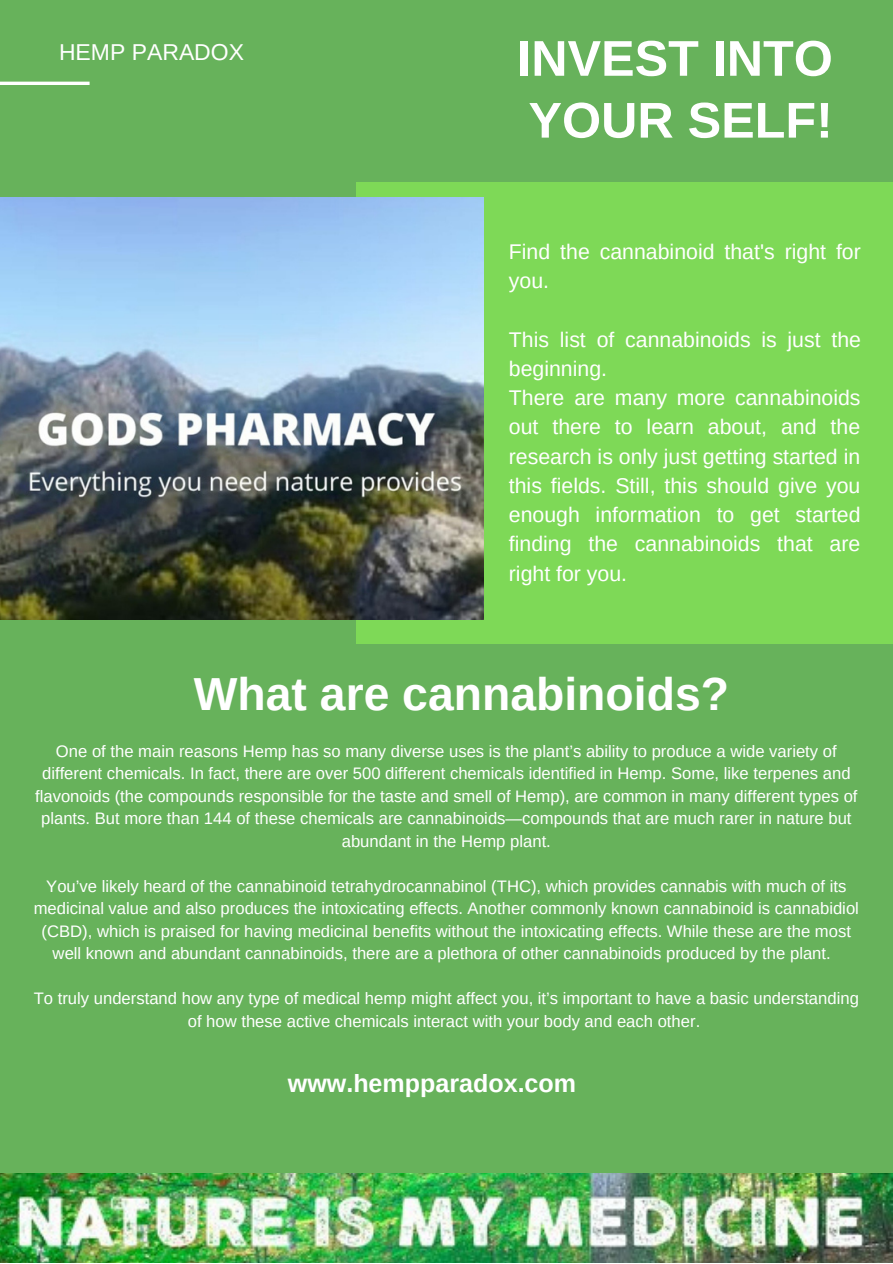
<style>
.page{position:relative;width:893px;height:1264px;background:#fff}
.page>*{position:absolute;margin:0;border:0;box-sizing:border-box;transform-origin:0 0}
.t1{font:700 50.25px/61.8px "Arimo";color:#fff}
.t2{font:700 46.35px "Arimo";color:#fff}
.t3{font:700 25.05px "Arimo";color:#fff}
.t4{font:22.95px "Arimo";color:#fff}
.t5{font:21.3px/29.2px "Arimo";color:#fff}
.t6{font:16.65px/22.5px "Arimo";color:#fff;text-align:center}
</style>
<div class="page">
<div style="left:0;top:0;width:892px;height:1262px;background:#67b25b"></div>
<div style="left:356px;top:182px;width:536px;height:461px;background:#7ed957"></div>
<hr style="left:0;top:82px;width:90px;height:3px;background:#fff">
<img style="left:0;top:1173px;width:892px;height:89px">
<img style="left:0;top:198px;width:483px;height:421px">
<h3 class="t4" style="left:59px;top:39px;width:186px">HEMP PARADOX</h3>
<h1 class="t1" style="left:517px;top:27px;width:317px">INVEST INTO<br>YOUR SELF!</h1>
<p class="t5" style="left:509px;top:237px;width:353px">Find the cannabinoid that's right for you.</p>
<p class="t5" style="left:509px;top:324px;width:353px">This list of cannabinoids is just the beginning.<br>There are many more cannabinoids out there to learn about, and the research is only just getting started in this fields. Still, this should give you enough information to get started finding the cannabinoids that are right for you.</p>
<h2 class="t2" style="left:194px;top:668px;width:536px">What are cannabinoids?</h2>
<p class="t6" style="left:35px;top:739px;width:823px">One of the main reasons Hemp has so many diverse uses is the plant’s ability to produce a wide variety of different chemicals. In fact, there are over 500 different chemicals identified in Hemp. Some, like terpenes and flavonoids (the compounds responsible for the taste and smell of Hemp), are common in many different types of plants. But more than 144 of these chemicals are cannabinoids—compounds that are much rarer in nature but abundant in the Hemp plant.</p>
<p class="t6" style="left:34px;top:874px;width:826px">You’ve likely heard of the cannabinoid tetrahydrocannabinol (THC), which provides cannabis with much of its medicinal value and also produces the intoxicating effects. Another commonly known cannabinoid is cannabidiol (CBD), which is praised for having medicinal benefits without the intoxicating effects. While these are the most well known and abundant cannabinoids, there are a plethora of other cannabinoids produced by the plant.</p>
<p class="t6" style="left:34px;top:987px;width:826px">To truly understand how any type of medical hemp might affect you, it’s important to have a basic understanding of how these active chemicals interact with your body and each other.</p>
<h3 class="t3" style="left:288px;top:1069px;width:290px">www.hempparadox.com</h3>
</div>
